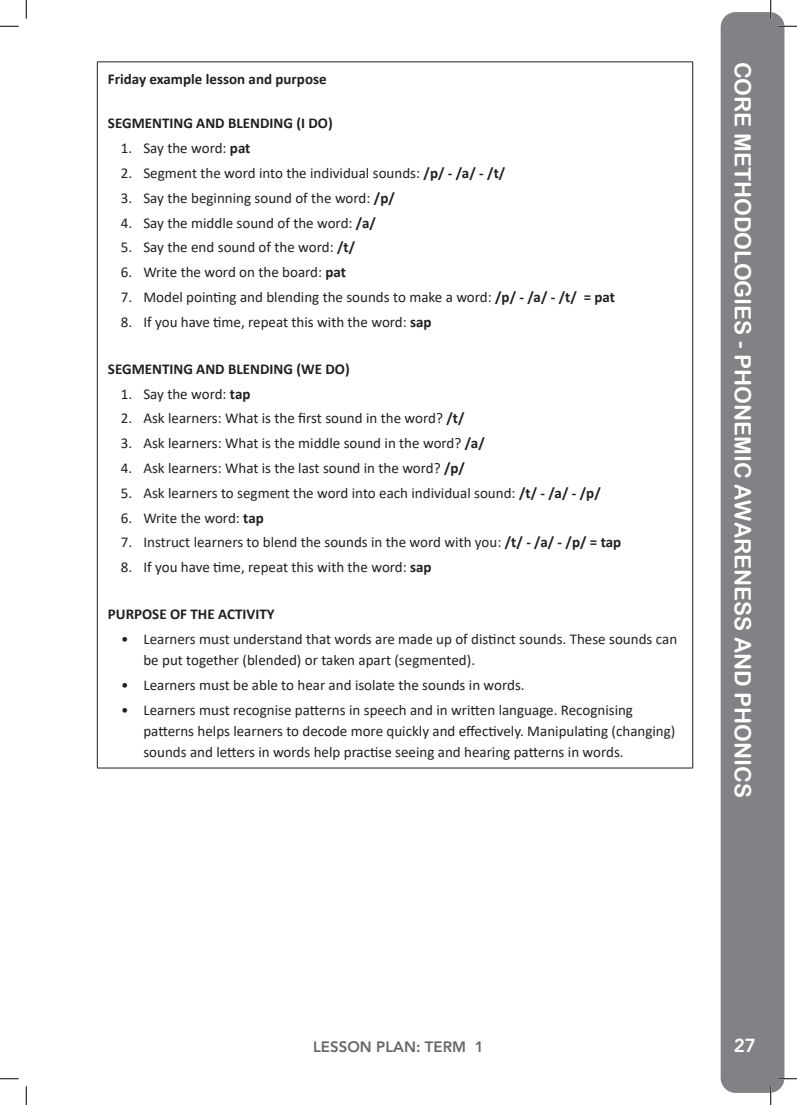
<style>
.page{position:relative;width:797px;height:1105px;background:#fff}
.page>*{position:absolute;margin:0;border:0;box-sizing:border-box;transform-origin:0 0}
.t1{font:22.5px "Arial Rounded MT Bold";color:#fff}
.t2{font:800 18.75px "Avenir LT Std";color:#fff}
.t3{font:15px/21.2px "Calibri";color:#231f20}
.Normal_wrd_12{font:700 15px "Calibri";color:#231f20}
.Heading_3_wrd_2{font:700 15px "Calibri";color:#231f20}
.t4{font:800 15px "Avenir LT Std";color:#686766}
.s1{font-weight:700}
</style>
<div class="page">
<div style="left:720px;top:12px;width:64px;height:1081px;background:#808285;border-radius:15px"></div>
<hr style="left:97px;top:62px;width:596px;height:1px;background:#231f20">
<hr style="left:97px;top:62px;width:1px;height:706px;background:#231f20">
<hr style="left:692px;top:62px;width:1px;height:706px;background:#231f20">
<hr style="left:97px;top:768px;width:596px;height:1px;background:#231f20">
<svg style="left:0;top:25px;width:19px;height:2px"></svg>
<svg style="left:778px;top:25px;width:19px;height:2px"></svg>
<svg style="left:0;top:1078px;width:19px;height:1px"></svg>
<svg style="left:778px;top:1078px;width:19px;height:1px"></svg>
<svg style="left:25px;top:0;width:2px;height:19px"></svg>
<svg style="left:25px;top:1086px;width:2px;height:19px"></svg>
<svg style="left:770px;top:0;width:1px;height:19px"></svg>
<svg style="left:770px;top:1086px;width:1px;height:19px"></svg>
<p class="Heading_3_wrd_2" style="left:108px;top:68px;width:220px">Friday example lesson and purpose</p>
<p class="Normal_wrd_12" style="left:108px;top:113px;width:226px">SEGMENTING AND BLENDING (I DO)</p>
<p class="t3" style="left:121px;top:137px;width:131px">1. Say the word: <span class="s1">pat</span></p>
<p class="t3" style="left:121px;top:162px;width:386px">2. Segment the word into the individual sounds: <span class="s1">/p/ - /a/ - /t/</span></p>
<p class="t3" style="left:121px;top:187px;width:275px">3. Say the beginning sound of the word: <span class="s1">/p/</span></p>
<p class="t3" style="left:121px;top:211px;width:256px">4. Say the middle sound of the word: <span class="s1">/a/</span></p>
<p class="t3" style="left:121px;top:236px;width:236px">5. Say the end sound of the word: <span class="s1">/t/</span></p>
<p class="t3" style="left:121px;top:261px;width:227px">6. Write the word on the board: <span class="s1">pat</span></p>
<p class="t3" style="left:121px;top:286px;width:495px">7. Model pointing and blending the sounds to make a word: <span class="s1">/p/ - /a/ - /t/ = pat</span></p>
<p class="t3" style="left:121px;top:311px;width:312px">8. If you have time, repeat this with the word: <span class="s1">sap</span></p>
<p class="Normal_wrd_12" style="left:108px;top:358px;width:243px">SEGMENTING AND BLENDING (WE DO)</p>
<p class="t3" style="left:121px;top:383px;width:131px">1. Say the word: <span class="s1">tap</span></p>
<p class="t3" style="left:121px;top:407px;width:345px">2. Ask learners: What is the first sound in the word? <span class="s1">/t/</span></p>
<p class="t3" style="left:121px;top:432px;width:365px">3. Ask learners: What is the middle sound in the word? <span class="s1">/a/</span></p>
<p class="t3" style="left:121px;top:457px;width:346px">4. Ask learners: What is the last sound in the word? <span class="s1">/p/</span></p>
<p class="t3" style="left:121px;top:482px;width:481px">5. Ask learners to segment the word into each individual sound: <span class="s1">/t/ - /a/ - /p/</span></p>
<p class="t3" style="left:121px;top:507px;width:144px">6. Write the word: <span class="s1">tap</span></p>
<p class="t3" style="left:121px;top:531px;width:502px">7. Instruct learners to blend the sounds in the word with you: <span class="s1">/t/ - /a/ - /p/ = tap</span></p>
<p class="t3" style="left:121px;top:556px;width:312px">8. If you have time, repeat this with the word: <span class="s1">sap</span></p>
<p class="Normal_wrd_12" style="left:108px;top:604px;width:168px">PURPOSE OF THE ACTIVITY</p>
<p class="t3" style="left:143px;top:628px;width:535px;text-indent:-22px">• Learners must understand that words are made up of distinct sounds. These sounds can be put together (blended) or taken apart (segmented).</p>
<p class="t3" style="left:121px;top:674px;width:405px">• Learners must be able to hear and isolate the sounds in words.</p>
<p class="t3" style="left:143px;top:699px;width:533px;text-indent:-22px">• Learners must recognise patterns in speech and in written language. Recognising patterns helps learners to decode more quickly and effectively. Manipulating (changing) sounds and letters in words help practise seeing and hearing patterns in words.</p>
<p class="t1" style="left:756px;top:62px;width:738px;rotate:90deg">CORE METHODOLOGIES - PHONEMIC AWARENESS AND PHONICS</p>
<p class="t4" style="left:313px;top:1038px;width:172px">LESSON PLAN: TERM 1</p>
<p class="t2" style="left:733px;top:1034px;width:24px">27</p>
</div>
